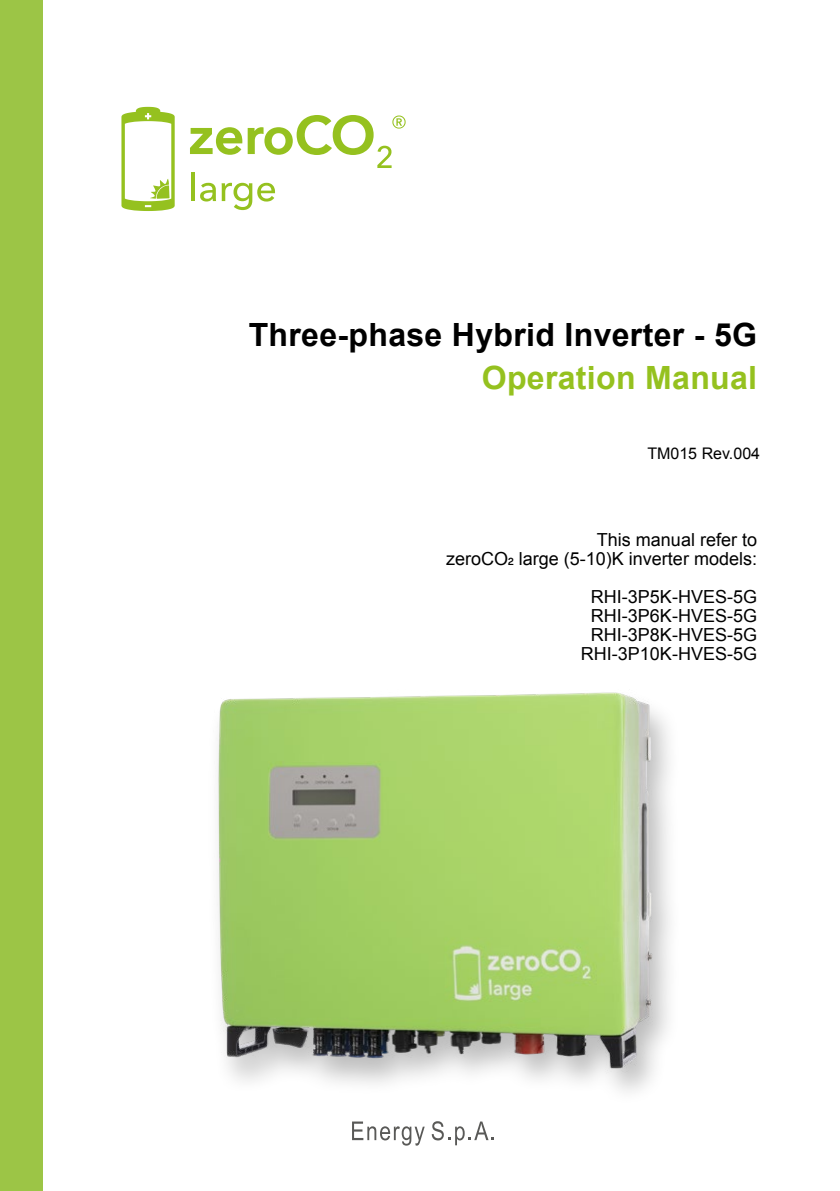
<style>
.page{position:relative;width:840px;height:1191px;background:#fff}
.page>*{position:absolute;margin:0;border:0;box-sizing:border-box;transform-origin:0 0}
.t1{font:700 32px "Arial";letter-spacing:.01em;color:#000}
.t2{font:700 32px "Arial";letter-spacing:.01em;color:#95c11f}
.t3{font:18px/19px "Arial";color:#000;text-align:right}
.t4{font:16px "Arial";color:#000}
.s1{font-family:"Elza Text"}
</style>
<div class="page">
<div style="left:207px;top:689px;width:475px;height:417px;background:#000;opacity:.26"></div>
<img style="left:207px;top:689px;width:458px;height:417px">
<div style="left:0;top:0;width:43px;height:1191px;background:#9cc546"></div>
<svg style="left:352px;top:1121px;width:72px;height:24px"></svg>
<svg style="left:431px;top:1121px;width:62px;height:24px"></svg>
<hr style="left:191px;top:173px;width:4px;height:28px;background:#95c11f">
<svg style="left:200px;top:183px;width:75px;height:27px"></svg>
<svg style="left:121px;top:107px;width:54px;height:104px"></svg>
<svg style="left:190px;top:115px;width:215px;height:53px"></svg>
<h1 class="t1" style="left:248px;top:314px;width:509px">Three-phase Hybrid Inverter - 5G</h1>
<h1 class="t2" style="left:481px;top:357px;width:277px">Operation Manual</h1>
<p class="t4" style="left:647px;top:442px;width:114px">TM015 Rev.004</p>
<p class="t3" style="left:446px;top:530px;width:312px">This manual refer to<br>zeroCO<span class="s1">2</span> large (5-10)K inverter models:</p>
<p class="t3" style="left:580px;top:587px;width:178px;text-align:center">RHI-3P5K-HVES-5G<br>RHI-3P6K-HVES-5G<br>RHI-3P8K-HVES-5G<br>RHI-3P10K-HVES-5G</p>
</div>
